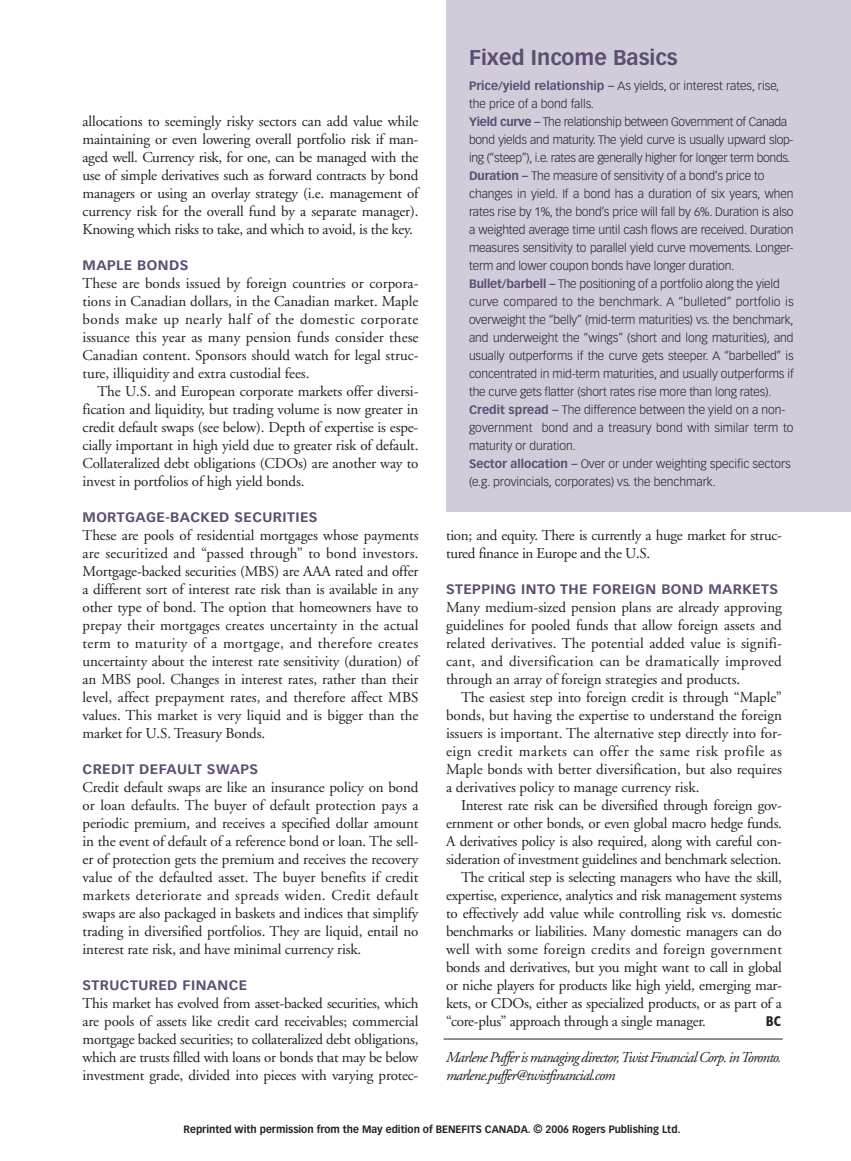
<style>
.page{position:relative;width:851px;height:1161px;background:#fff}
.page>*{position:absolute;margin:0;border:0;box-sizing:border-box;transform-origin:0 0}
.t1{font:700 21px "Vectora LH";color:#5d4d72}
.t2{font:15px/18px "Adobe Garamond";letter-spacing:-.02em;color:#231f20;text-align:justify}
.t3{font:italic 15px/18px "Adobe Garamond";letter-spacing:-.05em;color:#231f20}
.t4{font:15px "Adobe Garamond";letter-spacing:.015em;color:#231f20}
.t5{font:700 condensed 14.25px "Gill Sans";color:#231f20}
.t6{font:700 13.5px "Vectora LH";letter-spacing:.03em;color:#5d4d72;scale:1.05 1}
.t7{font:300 12px/18px "Vectora LH";letter-spacing:-.01em;color:#231f20}
.t8{font:700 10.5px "Vectora LH";color:#231f20;scale:.95 1}
.s1{font-weight:700;color:#5d4d72}
.s2{font-size:12px}
</style>
<div class="page">
<div style="left:446px;top:0;width:404px;height:511px;background:#d1ccda"></div>
<hr style="left:443px;top:1039px;width:339px;height:1px;background:#231f20">
<p class="t2" style="left:83px;top:114px;width:337px">allocations to seemingly risky sectors can add value while maintaining or even lowering overall portfolio risk if man&shy;aged well. Currency risk, for one, can be managed with the use of simple derivatives such as forward contracts by bond managers or using an overlay strategy (i.e. management of currency risk for the overall fund by a separate manager).<br>Knowing which risks to take, and which to avoid, is the key.</p>
<p class="t6" style="left:83px;top:260px;width:102px">MAPLE BONDS</p>
<p class="t2" style="left:83px;top:276px;width:337px">These are bonds issued by foreign countries or corpora&shy;tions in Canadian dollars, in the Canadian market. Maple bonds make up nearly half of the domestic corporate issuance this year as many pension funds consider these Canadian content. Sponsors should watch for legal struc&shy;ture, illiquidity and extra custodial fees.</p>
<p class="t2" style="left:83px;top:384px;width:337px;text-indent:15px">The U.S. and European corporate markets offer diversi&shy;fication and liquidity, but trading volume is now greater in credit default swaps (see below). Depth of expertise is espe&shy;cially important in high yield due to greater risk of default.<br>Collateralized debt obligations (CDOs) are another way to invest in portfolios of high yield bonds.</p>
<p class="t6" style="left:83px;top:512px;width:225px">MORTGAGE-BACKED SECURITIES</p>
<p class="t2" style="left:83px;top:528px;width:337px">These are pools of residential mortgages whose payments are securitized and “passed through” to bond investors.<br>Mortgage-backed securities (MBS) are AAA rated and offer a different sort of interest rate risk than is available in any other type of bond. The option that homeowners have to prepay their mortgages creates uncertainty in the actual term to maturity of a mortgage, and therefore creates uncertainty about the interest rate sensitivity (duration) of an MBS pool. Changes in interest rates, rather than their level, affect prepayment rates, and therefore affect MBS values. This market is very liquid and is bigger than the market for U.S. Treasury Bonds.</p>
<p class="t6" style="left:83px;top:764px;width:169px">CREDIT DEFAULT SWAPS</p>
<p class="t2" style="left:83px;top:780px;width:337px">Credit default swaps are like an insurance policy on bond or loan defaults. The buyer of default protection pays a periodic premium, and receives a specified dollar amount in the event of default of a reference bond or loan. The sell&shy;er of protection gets the premium and receives the recovery value of the defaulted asset. The buyer benefits if credit markets deteriorate and spreads widen. Credit default swaps are also packaged in baskets and indices that simplify trading in diversified portfolios. They are liquid, entail no interest rate risk, and have minimal currency risk.</p>
<p class="t6" style="left:83px;top:980px;width:158px">STRUCTURED FINANCE</p>
<p class="t2" style="left:83px;top:996px;width:337px">This market has evolved from asset-backed securities, which are pools of assets like credit card receivables; commercial mortgage backed securities; to collateralized debt obligations, which are trusts filled with loans or bonds that may be below investment grade, divided into pieces with varying protec-</p>
<h1 class="t1" style="left:469px;top:48px;width:210px">Fixed Income Basics</h1>
<p class="t7" style="left:469px;top:78px;width:326px"><span class="s1">Price/yield relationship –</span> As yields, or interest rates, rise, the price of a bond falls.<br><span class="s1">Yield curve –</span> The relationship between Government of Canada bond yields and maturity. The yield curve is usually upward slop&shy;ing (“steep”), i.e. rates are generally higher for longer term bonds.<br><span class="s1">Duration –</span> The measure of sensitivity of a bond’s price to changes in yield. If a bond has a duration of six years, when rates rise by 1%, the bond’s price will fall by 6%. Duration is also a weighted average time until cash flows are received. Duration measures sensitivity to parallel yield curve movements. Longer&shy;term and lower coupon bonds have longer duration.<br><span class="s1">Bullet/barbell –</span> The positioning of a portfolio along the yield curve compared to the benchmark. A “bulleted” portfolio is overweight the “belly” (mid-term maturities) vs. the benchmark, and underweight the “wings” (short and long maturities), and usually outperforms if the curve gets steeper. A “barbelled” is concentrated in mid-term maturities, and usually outperforms if the curve gets flatter (short rates rise more than long rates).<br><span class="s1">Credit spread –</span> The difference between the yield on a non&shy;government bond and a treasury bond with similar term to maturity or duration.<br><span class="s1">Sector allocation –</span> Over or under weighting specific sectors (e.g. provincials, corporates) vs. the benchmark.</p>
<p class="t2" style="left:446px;top:528px;width:337px">tion; and equity. There is currently a huge market for struc&shy;tured finance in Europe and the U.S.</p>
<p class="t6" style="left:446px;top:584px;width:318px">STEPPING INTO THE FOREIGN BOND MARKETS</p>
<p class="t2" style="left:446px;top:600px;width:337px">Many medium-sized pension plans are already approving guidelines for pooled funds that allow foreign assets and related derivatives. The potential added value is signifi&shy;cant, and diversification can be dramatically improved through an array of foreign strategies and products.</p>
<p class="t2" style="left:446px;top:690px;width:337px;text-indent:15px">The easiest step into foreign credit is through “Maple” bonds, but having the expertise to understand the foreign issuers is important. The alternative step directly into for&shy;eign credit markets can offer the same risk profile as Maple bonds with better diversification, but also requires a derivatives policy to manage currency risk.</p>
<p class="t2" style="left:461px;top:798px;width:322px">Interest rate risk can be diversified through foreign gov-</p>
<p class="t2" style="left:446px;top:816px;width:337px">ernment or other bonds, or even global macro hedge funds.</p>
<p class="t2" style="left:446px;top:834px;width:337px">A derivatives policy is also required, along with careful con-</p>
<p class="t2" style="left:446px;top:852px;width:337px">sideration of investment guidelines and benchmark selection.</p>
<p class="t2" style="left:461px;top:870px;width:322px">The critical step is selecting managers who have the skill,</p>
<p class="t2" style="left:446px;top:888px;width:337px">expertise, experience, analytics and risk management systems</p>
<p class="t2" style="left:446px;top:906px;width:337px">to effectively add value while controlling risk vs. domestic</p>
<p class="t2" style="left:446px;top:924px;width:337px">benchmarks or liabilities. Many domestic managers can do</p>
<p class="t4" style="left:446px;top:943px;width:337px">well with some foreign credits and foreign government</p>
<p class="t2" style="left:446px;top:960px;width:337px">bonds and derivatives, but you might want to call in global</p>
<p class="t2" style="left:446px;top:978px;width:337px">or niche players for products like high yield, emerging mar-</p>
<p class="t2" style="left:446px;top:996px;width:337px">kets, or CDOs, either as specialized products, or as part of a</p>
<p class="t2" style="left:446px;top:1014px;width:261px">“core-plus” approach through a single manager.</p>
<p class="t5" style="left:765px;top:1016px;width:17px">BC</p>
<p class="t3" style="left:446px;top:1050px;width:337px">Marlene Puffer is managing director, Twist Financial Corp. in Toronto. marlene.puffer@twistfinancial.com</p>
<p class="t8" style="left:184px;top:1125px;width:524px">Reprinted with permission from the May edition of BENEFITS CANADA. <span class="s2">©</span> 2006 Rogers Publishing Ltd.</p>
</div>
